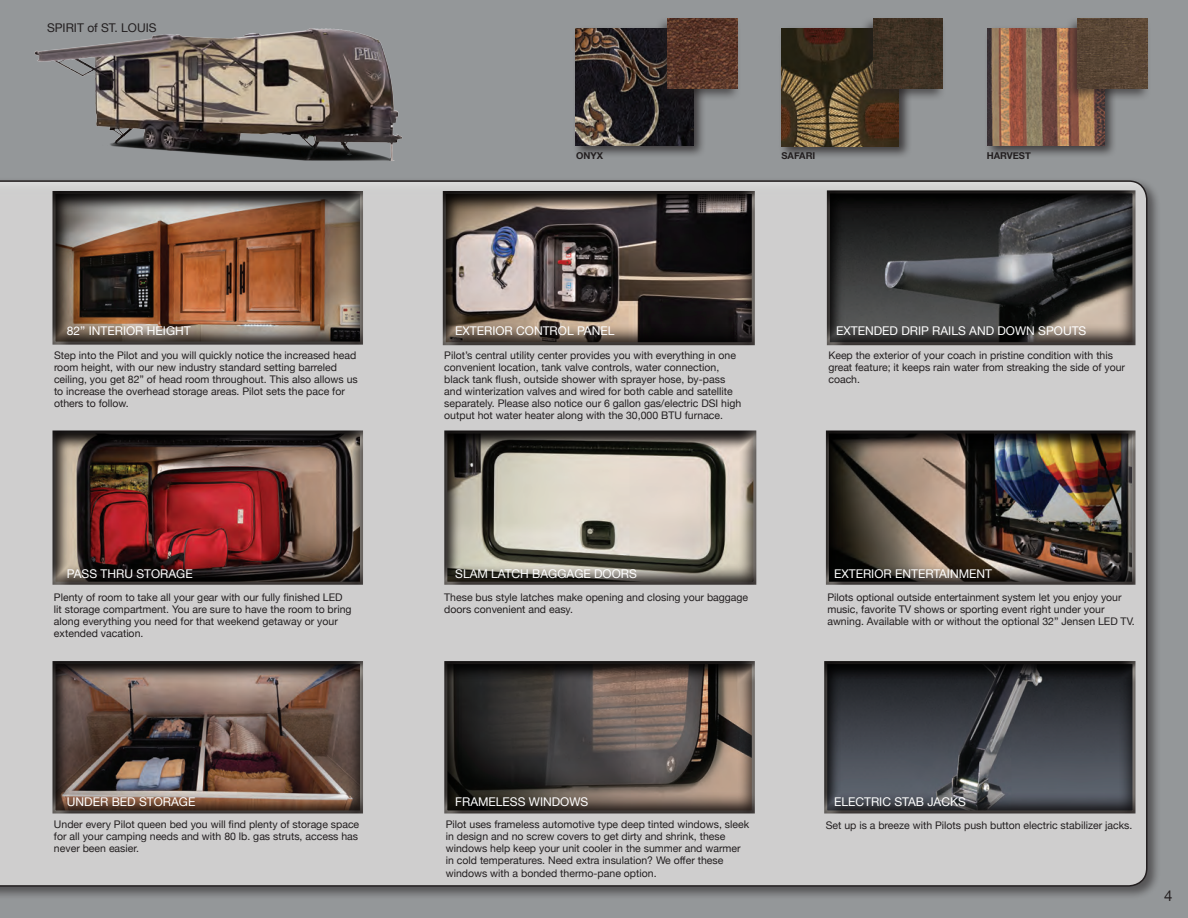
<style>
.page{position:relative;width:1188px;height:918px;background:#949799}
.page>*{position:absolute;margin:0;border:0;box-sizing:border-box;transform-origin:0 0}
.t1{font:15px "Helvetica Neue";color:#231f20}
.t2{font:12px "Helvetica Neue";color:#fff}
.t3{font:12px "Helvetica Neue";color:#231f20}
.t4{font:10.5px/12px "Helvetica Neue";color:#231f20}
.t5{font:700 9.45px "Helvetica Neue";color:#231f20}
</style>
<div class="page">
<div style="left:0;top:177px;width:1160px;height:722px;background:#231f20;opacity:.75"></div>
<div style="left:0;top:180px;width:1148px;height:707px;background:#cfcece"></div>
<div style="left:52px;top:191px;width:313px;height:156px;background:#231f20;opacity:.75"></div>
<div style="left:443px;top:191px;width:315px;height:156px;background:#231f20;opacity:.75"></div>
<div style="left:826px;top:430px;width:312px;height:157px;background:#231f20;opacity:.75"></div>
<div style="left:778px;top:25px;width:134px;height:134px;background:#231f20;opacity:.75"></div>
<img style="left:782px;top:29px;width:117px;height:117px">
<div style="left:861px;top:16px;width:85px;height:86px;background:#231f20;opacity:.6"></div>
<img style="left:873px;top:19px;width:70px;height:69px">
<div style="left:572px;top:25px;width:134px;height:134px;background:#231f20;opacity:.75"></div>
<img style="left:576px;top:28px;width:117px;height:118px">
<div style="left:655px;top:16px;width:86px;height:86px;background:#231f20;opacity:.6"></div>
<img style="left:668px;top:19px;width:69px;height:69px">
<div style="left:52px;top:660px;width:313px;height:156px;background:#231f20;opacity:.75"></div>
<div style="left:824px;top:658px;width:313px;height:156px;background:#231f20;opacity:.75"></div>
<div style="left:824px;top:188px;width:312px;height:158px;background:#231f20;opacity:.75"></div>
<div style="left:442px;top:428px;width:315px;height:157px;background:#231f20;opacity:.75"></div>
<div style="left:443px;top:661px;width:314px;height:154px;background:#231f20;opacity:.75"></div>
<div style="left:52px;top:430px;width:313px;height:157px;background:#231f20;opacity:.75"></div>
<img style="left:34px;top:28px;width:368px;height:133px">
<div style="left:984px;top:25px;width:133px;height:134px;background:#231f20;opacity:.75"></div>
<img style="left:987px;top:28px;width:117px;height:118px">
<div style="left:1065px;top:16px;width:86px;height:86px;background:#231f20;opacity:.6"></div>
<img style="left:1078px;top:19px;width:69px;height:69px">
<p class="t3" style="left:47px;top:21px;width:111px">SPIRIT of ST. LOUIS</p>
<p class="t5" style="left:576px;top:150px;width:28px">ONYX</p>
<p class="t5" style="left:782px;top:150px;width:35px">SAFARI</p>
<p class="t5" style="left:987px;top:150px;width:46px">HARVEST</p>
<p class="t2" style="left:67px;top:324px;width:125px">82” INTERIOR HEIGHT</p>
<p class="t2" style="left:455px;top:324px;width:161px">EXTERIOR CONTROL PANEL</p>
<p class="t2" style="left:836px;top:324px;width:252px">EXTENDED DRIP RAILS AND DOWN SPOUTS</p>
<p class="t4" style="left:54px;top:350px;width:305px">Step into the Pilot and you will quickly notice the increased head room height, with our new industry standard setting barreled ceiling, you get 82” of head room throughout. This also allows us to increase the overhead storage areas. Pilot sets the pace for others to follow.</p>
<p class="t4" style="left:444px;top:350px;width:298px">Pilot’s central utility center provides you with everything in one convenient location, tank valve controls, water connection, black tank flush, outside shower with sprayer hose, by-pass and winterization valves and wired for both cable and satellite separately. Please also notice our 6 gallon gas/electric DSI high output hot water heater along with the 30,000 BTU furnace.</p>
<p class="t4" style="left:828px;top:350px;width:298px">Keep the exterior of your coach in pristine condition with this great feature; it keeps rain water from streaking the side of your coach.</p>
<p class="t2" style="left:67px;top:566px;width:127px">PASS THRU STORAGE</p>
<p class="t2" style="left:455px;top:566px;width:183px">SLAM LATCH BAGGAGE DOORS</p>
<p class="t2" style="left:834px;top:566px;width:160px">EXTERIOR ENTERTAINMENT</p>
<p class="t4" style="left:54px;top:591px;width:299px">Plenty of room to take all your gear with our fully finished LED lit storage compartment. You are sure to have the room to bring along everything you need for that weekend getaway or your extended vacation.</p>
<p class="t4" style="left:444px;top:591px;width:305px">These bus style latches make opening and closing your baggage doors convenient and easy.</p>
<p class="t4" style="left:827px;top:591px;width:309px">Pilots optional outside entertainment system let you enjoy your music, favorite TV shows or sporting event right under your awning. Available with or without the optional 32” Jensen LED TV.</p>
<p class="t2" style="left:67px;top:794px;width:130px">UNDER BED STORAGE</p>
<p class="t2" style="left:455px;top:794px;width:135px">FRAMELESS WINDOWS</p>
<p class="t2" style="left:834px;top:794px;width:133px">ELECTRIC STAB JACKS</p>
<p class="t4" style="left:54px;top:819px;width:307px;text-align:justify">Under every Pilot queen bed you will find plenty of storage space for all your camping needs and with 80 lb. gas struts, access has never been easier.</p>
<p class="t4" style="left:446px;top:819px;width:305px">Pilot uses frameless automotive type deep tinted windows, sleek in design and no screw covers to get dirty and shrink, these windows help keep your unit cooler in the summer and warmer in cold temperatures. Need extra insulation? We offer these windows with a bonded thermo-pane option.</p>
<p class="t4" style="left:826px;top:819px;width:308px">Set up is a breeze with Pilots push button electric stabilizer jacks.</p>
<h1 class="t1" style="left:1164px;top:887px;width:10px">4</h1>
</div>
